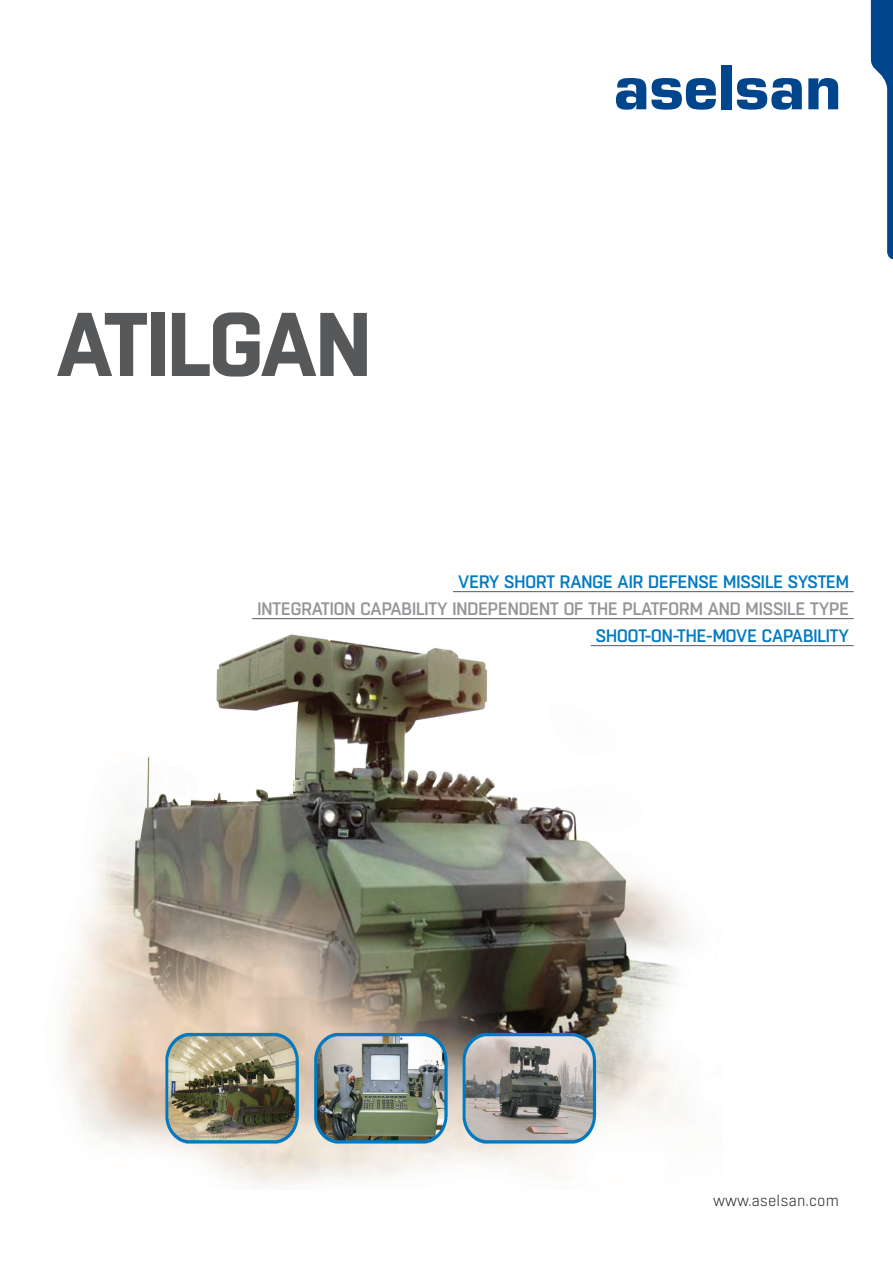
<style>
.page{position:relative;width:893px;height:1263px;background:#fff}
.page>*{position:absolute;margin:0;border:0;box-sizing:border-box;transform-origin:0 0}
.t1{font:700 90px "Boxed";letter-spacing:-.04em;color:#57585a}
.t2{font:500 18px "Boxed";letter-spacing:-.04em;color:#007ac2}
.t3{font:500 18px "Boxed";letter-spacing:-.04em;color:#939598}
.t4{font:300 15px "Boxed";color:#231f20}
</style>
<div class="page">
<svg style="left:616px;top:78px;width:100px;height:32px"></svg>
<div style="left:721px;top:65px;width:10px;height:44px;background:#01468c"></div>
<svg style="left:737px;top:78px;width:65px;height:32px"></svg>
<svg style="left:808px;top:78px;width:30px;height:31px"></svg>
<svg style="left:871px;top:0;width:22px;height:259px"></svg>
<img style="left:61px;top:619px;width:662px;height:568px">
<hr style="left:453px;top:591px;width:401px;height:1px;background:#57585a">
<hr style="left:252px;top:618px;width:602px;height:1px;background:#57585a">
<hr style="left:591px;top:645px;width:263px;height:1px;background:#57585a">
<p class="t1" style="left:55px;top:284px;width:319px">ATILGAN</p>
<p class="t2" style="left:458px;top:570px;width:393px">VERY SHORT RANGE AIR DEFENSE MISSILE SYSTEM</p>
<p class="t3" style="left:257px;top:597px;width:594px">INTEGRATION CAPABILITY INDEPENDENT OF THE PLATFORM AND MISSILE TYPE</p>
<p class="t2" style="left:596px;top:624px;width:255px">SHOOT-ON-THE-MOVE CAPABILITY</p>
<p class="t4" style="left:713px;top:1191px;width:127px">www.aselsan.com</p>
</div>
